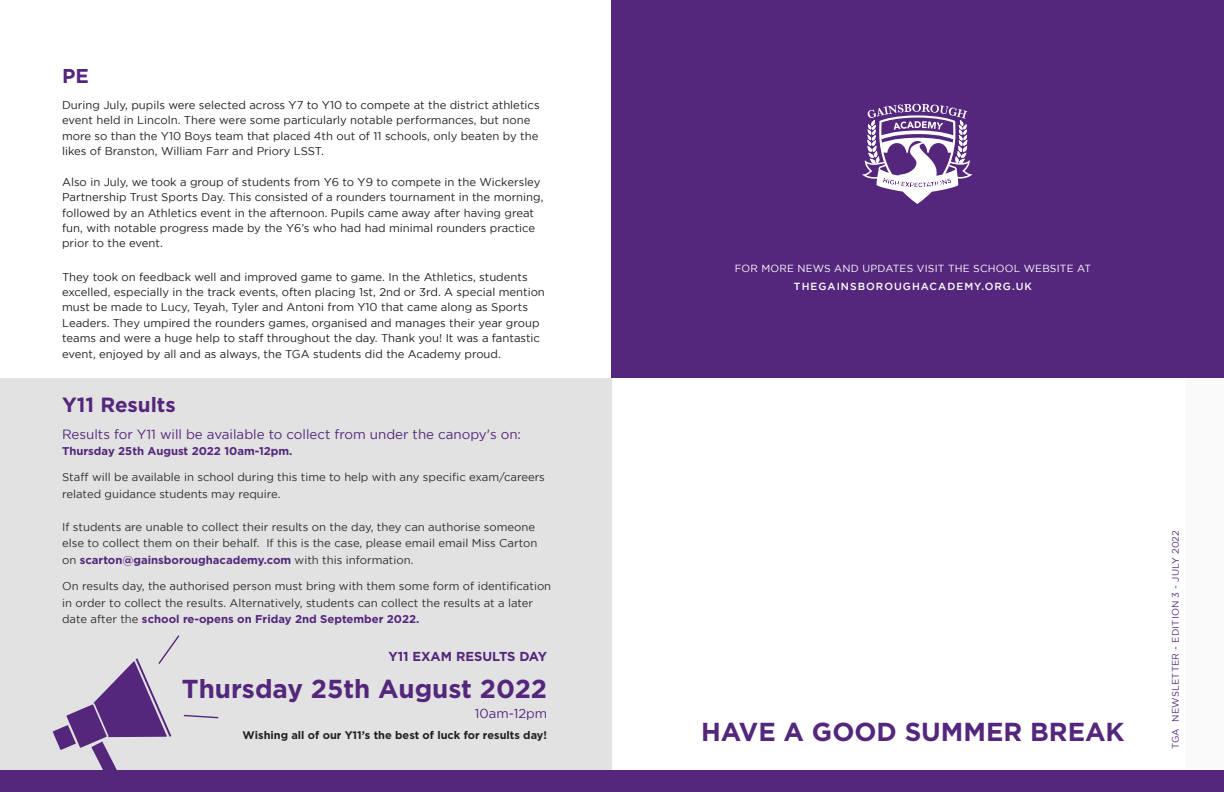
<style>
.page{position:relative;width:1224px;height:792px;background:#fff}
.page>*{position:absolute;margin:0;border:0;box-sizing:border-box;transform-origin:0 0}
.Title_Header_-_30pt{font:700 26px "Gotham";color:#54267c}
.Title_Header_-_30pt-2{font:700 20.6px "Gotham";color:#54267c}
.Title_Header_-_30pt-3{font:700 20px "Gotham";color:#54267c}
.Body_Text_-_No_Drop{font:13.4px "Gotham";color:#54267c}
.Title_Header_-_30pt-4{font:700 13px "Gotham";color:#54267c}
.Body_Text_-_No_Drop-2{font:13px "Gotham";color:#54267c}
.Body_Text_-_No_Drop-3{font:11.3px/15.4px "Gotham";color:#231f20}
.Title_Header_-_30pt-5{font:11.3px/16.5px "Gotham";color:#302d2e}
.Body_Text_-_No_Drop-4{font:700 11.3px "Gotham";color:#54267c}
.Body_Text_-_No_Drop-5{font:700 11px "Gotham";color:#231f20}
.Title_Pull_Text_-_Ce{font:10.3px/18.5px "Gotham";letter-spacing:.02em;color:#fff;text-align:center}
.Title_Pull_Text{font:9.4px "Gotham";letter-spacing:.02em;color:#54267c}
.s1{font-weight:700;color:#54267c}
.s2{font-weight:500}
</style>
<div class="page">
<div style="left:0;top:378px;width:612px;height:392px;background:#e2e2e2"></div>
<div style="left:0;top:770px;width:1224px;height:22px;background:#54267c"></div>
<svg style="left:53px;top:635px;width:165px;height:135px;background:#c0b5ca"></svg>
<div style="left:611px;top:0;width:613px;height:378px;background:#54267c"></div>
<div style="left:1187px;top:378px;width:37px;height:390px;background:#fafafa"></div>
<svg style="left:862px;top:104px;width:111px;height:100px"></svg>
<p class="Title_Header_-_30pt-3" style="left:62px;top:65px;width:28px">PE</p>
<p class="Body_Text_-_No_Drop-3" style="left:62px;top:97px;width:479px">During July, pupils were selected across Y7 to Y10 to compete at the district athletics event held in Lincoln. There were some particularly notable performances, but none more so than the Y10 Boys team that placed 4th out of 11 schools, only beaten by the likes of Branston, William Farr and Priory LSST.</p>
<p class="Body_Text_-_No_Drop-3" style="left:62px;top:174px;width:483px">Also in July, we took a group of students from Y6 to Y9 to compete in the Wickersley Partnership Trust Sports Day. This consisted of a rounders tournament in the morning, followed by an Athletics event in the afternoon. Pupils came away after having great fun, with notable progress made by the Y6’s who had had minimal rounders practice prior to the event.</p>
<p class="Body_Text_-_No_Drop-3" style="left:62px;top:269px;width:484px">They took on feedback well and improved game to game. In the Athletics, students excelled, especially in the track events, often placing 1st, 2nd or 3rd. A special mention must be made to Lucy, Teyah, Tyler and Antoni from Y10 that came along as Sports Leaders. They umpired the rounders games, organised and manages their year group teams and were a huge help to staff throughout the day. Thank you! It was a fantastic event, enjoyed by all and as always, the TGA students did the Academy proud.</p>
<p class="Title_Header_-_30pt-2" style="left:62px;top:393px;width:115px">Y11 Results</p>
<p class="Body_Text_-_No_Drop" style="left:62px;top:427px;width:460px">Results for Y11 will be available to collect from under the canopy's on:</p>
<p class="Body_Text_-_No_Drop-4" style="left:62px;top:444px;width:232px">Thursday 25th August 2022 10am-12pm.</p>
<p class="Title_Header_-_30pt-5" style="left:62px;top:469px;width:484px">Staff will be available in school during this time to help with any specific exam/careers related guidance students may require.</p>
<p class="Title_Header_-_30pt-5" style="left:62px;top:518px;width:477px">If students are unable to collect their results on the day, they can authorise someone else to collect them on their behalf. If this is the case, please email email Miss Carton on <span class="s1">scarton@gainsboroughacademy.com</span> with this information.</p>
<p class="Title_Header_-_30pt-5" style="left:62px;top:578px;width:491px">On results day, the authorised person must bring with them some form of identification in order to collect the results. Alternatively, students can collect the results at a later date after the <span class="s1">school re-opens on Friday 2nd September 2022.</span></p>
<p class="Title_Header_-_30pt-4" style="left:388px;top:649px;width:160px">Y11 EXAM RESULTS DAY</p>
<p class="Title_Header_-_30pt" style="left:182px;top:674px;width:367px">Thursday 25th August 2022</p>
<p class="Body_Text_-_No_Drop-2" style="left:475px;top:706px;width:74px">10am-12pm</p>
<p class="Body_Text_-_No_Drop-5" style="left:243px;top:729px;width:306px">Wishing all of our Y11’s the best of luck for results day!</p>
<p class="Title_Pull_Text_-_Ce" style="left:735px;top:258px;width:358px">FOR MORE NEWS AND UPDATES VISIT THE SCHOOL WEBSITE AT<br><span class="s2">THEGAINSBOROUGHACADEMY.ORG.UK</span></p>
<p class="Title_Header_-_30pt" style="left:701px;top:717px;width:425px">HAVE A GOOD SUMMER BREAK</p>
<p class="Title_Pull_Text" style="left:1170px;top:749px;width:220px;rotate:-90deg">TGA NEWSLETTER - EDITION 3 - JULY 2022</p>
</div>
